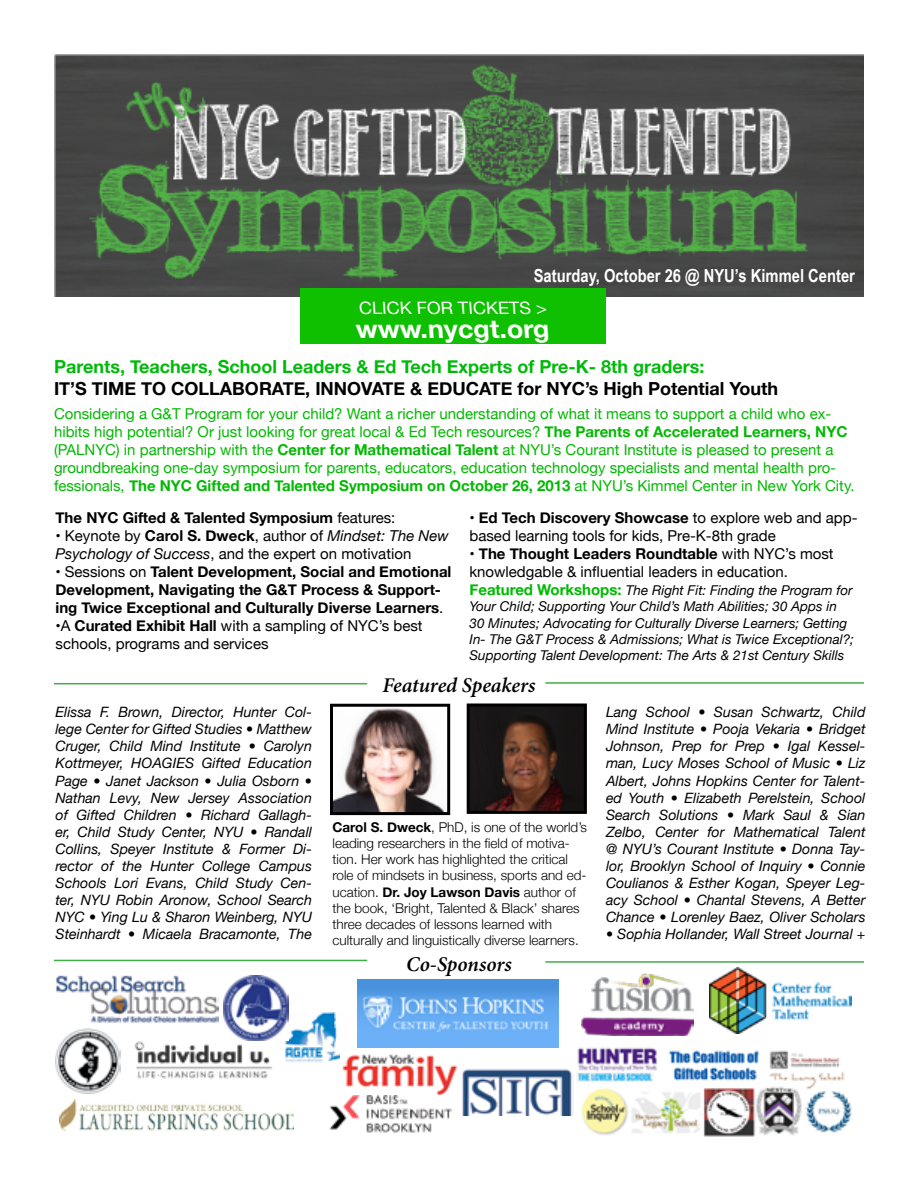
<style>
.page{position:relative;width:918px;height:1188px;background:#fff}
.page>*{position:absolute;margin:0;border:0;box-sizing:border-box;transform-origin:0 0}
.t1{font:700 25.65px "Helvetica Neue";color:#fff;scale:1.05 1}
.t2{font:italic 600 21px "Minion Pro";letter-spacing:-.005em;color:#000}
.t3{font:700 18px "Helvetica Neue";color:#000}
.t4{font:700 18px "Helvetica Neue";color:#00b90a}
.t5{font:700 18px "Arial Narrow";color:#fff}
.t6{font:17.1px "Helvetica Neue";color:#fff;scale:1.05 1}
.t7{font:15px/18px "Helvetica Neue";color:#00b900}
.t8{font:15px/18px "Helvetica Neue";color:#000}
.t9{font:700 15px/18px "Helvetica Neue";color:#000}
.t10{font:italic 14.25px/17.1px "Helvetica Neue";color:#000;text-align:justify}
.t11{font:300 13.5px/16.2px "Helvetica Neue";color:#000}
.t12{font:italic 13.5px/16.2px "Helvetica Neue";color:#000}
.s1{font-weight:700}
.s2{font-weight:400}
.s3{font-style:italic}
.s4{font-weight:700;font-style:normal;font-size:15px;color:#00b900}
</style>
<div class="page">
<img style="left:54px;top:54px;width:810px;height:243px">
<div style="left:301px;top:288px;width:305px;height:56px;background:#0ec000"></div>
<hr style="left:54px;top:960px;width:313px;height:1px;background:#41ad49">
<hr style="left:545px;top:961px;width:319px;height:2px;background:#41ad49">
<hr style="left:54px;top:683px;width:313px;height:1px;background:#41ad49">
<hr style="left:545px;top:682px;width:319px;height:2px;background:#41ad49">
<img style="left:471px;top:708px;width:112px;height:102px">
<div style="left:467px;top:704px;width:120px;height:110px;border:3px solid #000"></div>
<img style="left:334px;top:708px;width:110px;height:103px">
<div style="left:330px;top:704px;width:120px;height:111px;border:3px solid #000"></div>
<img style="left:56px;top:975px;width:163px;height:48px">
<img style="left:462px;top:1069px;width:110px;height:47px">
<img style="left:582px;top:974px;width:111px;height:62px">
<img style="left:358px;top:980px;width:201px;height:68px">
<img style="left:56px;top:1029px;width:64px;height:65px">
<img style="left:134px;top:1041px;width:139px;height:38px">
<img style="left:59px;top:1100px;width:235px;height:30px">
<img style="left:285px;top:998px;width:62px;height:65px">
<img style="left:709px;top:968px;width:142px;height:65px">
<img style="left:577px;top:1047px;width:275px;height:90px">
<img style="left:340px;top:1051px;width:118px;height:45px">
<img style="left:224px;top:976px;width:64px;height:64px">
<img style="left:329px;top:1096px;width:123px;height:37px">
<p class="t5" style="left:534px;top:262px;width:323px">Saturday, October 26 @ NYU’s Kimmel Center</p>
<p class="t6" style="left:359px;top:296px;width:182px">CLICK FOR TICKETS &gt;</p>
<h1 class="t1" style="left:356px;top:308px;width:189px">www.nycgt.org</h1>
<p class="t4" style="left:54px;top:353px;width:652px">Parents, Teachers, School Leaders &amp; Ed Tech Experts of Pre-K- 8th graders:</p>
<p class="t3" style="left:54px;top:374px;width:726px">IT’S TIME TO COLLABORATE, INNOVATE &amp; EDUCATE for NYC’s High Potential Youth</p>
<p class="t7" style="left:54px;top:406px;width:802px">Considering a G&amp;T Program for your child? Want a richer understanding of what it means to support a child who ex&shy;hibits high potential? Or just looking for great local &amp; Ed Tech resources? <span class="s1">The Parents of Accelerated Learners, NYC </span>(PALNYC) in partnership with the <span class="s1">Center for Mathematical Talent</span> at NYU’s Courant Institute is pleased to present a groundbreaking one-day symposium for parents, educators, education technology specialists and mental health pro&shy;fessionals, <span class="s1">The NYC Gifted and Talented Symposium on October 26, 2013</span> at NYU’s Kimmel Center in New York City.</p>
<p class="t9" style="left:56px;top:509px;width:341px">The NYC Gifted &amp; Talented Symposium <span class="s2">features:</span></p>
<p class="t8" style="left:56px;top:528px;width:395px">• Keynote by <span class="s1">Carol S. Dweck</span>, author of <span class="s3">Mindset: The New<br>Psychology of Success</span>, and the expert on motivation</p>
<p class="t9" style="left:56px;top:563px;width:397px"><span class="s2">• Sessions on</span> Talent Development, Social and Emotional<br>Development, Navigating the G&amp;T Process &amp; Support&shy;ing Twice Exceptional and Culturally Diverse Learners<span class="s2">.</span></p>
<p class="t8" style="left:56px;top:618px;width:369px">•A <span class="s1">Curated Exhibit Hall</span> with a sampling of NYC’s best schools, programs and services</p>
<p class="t8" style="left:470px;top:510px;width:390px">• <span class="s1">Ed Tech Discovery Showcase</span> to explore web and app&shy;based learning tools for kids, Pre-K-8th grade</p>
<p class="t8" style="left:470px;top:546px;width:366px">• <span class="s1">The Thought Leaders Roundtable</span> with NYC’s most knowledgable &amp; influential leaders in education.</p>
<p class="t12" style="left:470px;top:583px;width:386px"><span class="s4">Featured Workshops:</span> The Right Fit: Finding the Program for Your Child; Supporting Your Child’s Math Abilities; 30 Apps in 30 Minutes; Advocating for Culturally Diverse Learners; Getting In- The G&amp;T Process &amp; Admissions; What is Twice Exceptional?; Supporting Talent Development: The Arts &amp; 21st Century Skills</p>
<h2 class="t2" style="left:382px;top:671px;width:155px">Featured Speakers</h2>
<p class="t10" style="left:56px;top:704px;width:258px">Elissa F. Brown, Director, Hunter Col&shy;lege Center for Gifted Studies • Matthew Cruger, Child Mind Institute • Carolyn Kottmeyer, HOAGIES Gifted Education Page • Janet Jackson • Julia Osborn • Nathan Levy, New Jersey Association of Gifted Children • Richard Gallagh&shy;er, Child Study Center, NYU • Randall Collins, Speyer Institute &amp; Former Di&shy;rector of the Hunter College Campus Schools Lori Evans, Child Study Cen&shy;ter, NYU Robin Aronow, School Search NYC • Ying Lu &amp; Sharon Weinberg, NYU Steinhardt • Micaela Bracamonte, The</p>
<p class="t10" style="left:606px;top:704px;width:261px">Lang School • Susan Schwartz, Child Mind Institute • Pooja Vekaria • Bridget Johnson, Prep for Prep • Igal Kessel&shy;man, Lucy Moses School of Music • Liz Albert, Johns Hopkins Center for Talent&shy;ed Youth • Elizabeth Perelstein, School Search Solutions • Mark Saul &amp; Sian Zelbo, Center for Mathematical Talent @ NYU’s Courant Institute • Donna Tay&shy;lor, Brooklyn School of Inquiry • Connie Coulianos &amp; Esther Kogan, Speyer Leg&shy;acy School • Chantal Stevens, A Better Chance • Lorenley Baez, Oliver Scholars</p>
<p class="t11" style="left:333px;top:818px;width:256px"><span class="s1">Carol S. Dweck</span>, PhD, is one of the world’s leading researchers in the field of motiva&shy;tion. Her work has highlighted the critical role of mindsets in business, sports and ed&shy;ucation. <span class="s1">Dr. Joy Lawson Davis</span> author of the book, ‘Bright, Talented &amp; Black’ shares three decades of lessons learned with culturally and linguistically diverse learners.</p>
<p class="t10" style="left:606px;top:927px;width:261px">• Sophia Hollander, Wall Street Journal +</p>
<h2 class="t2" style="left:406px;top:950px;width:107px">Co-Sponsors</h2>
</div>
